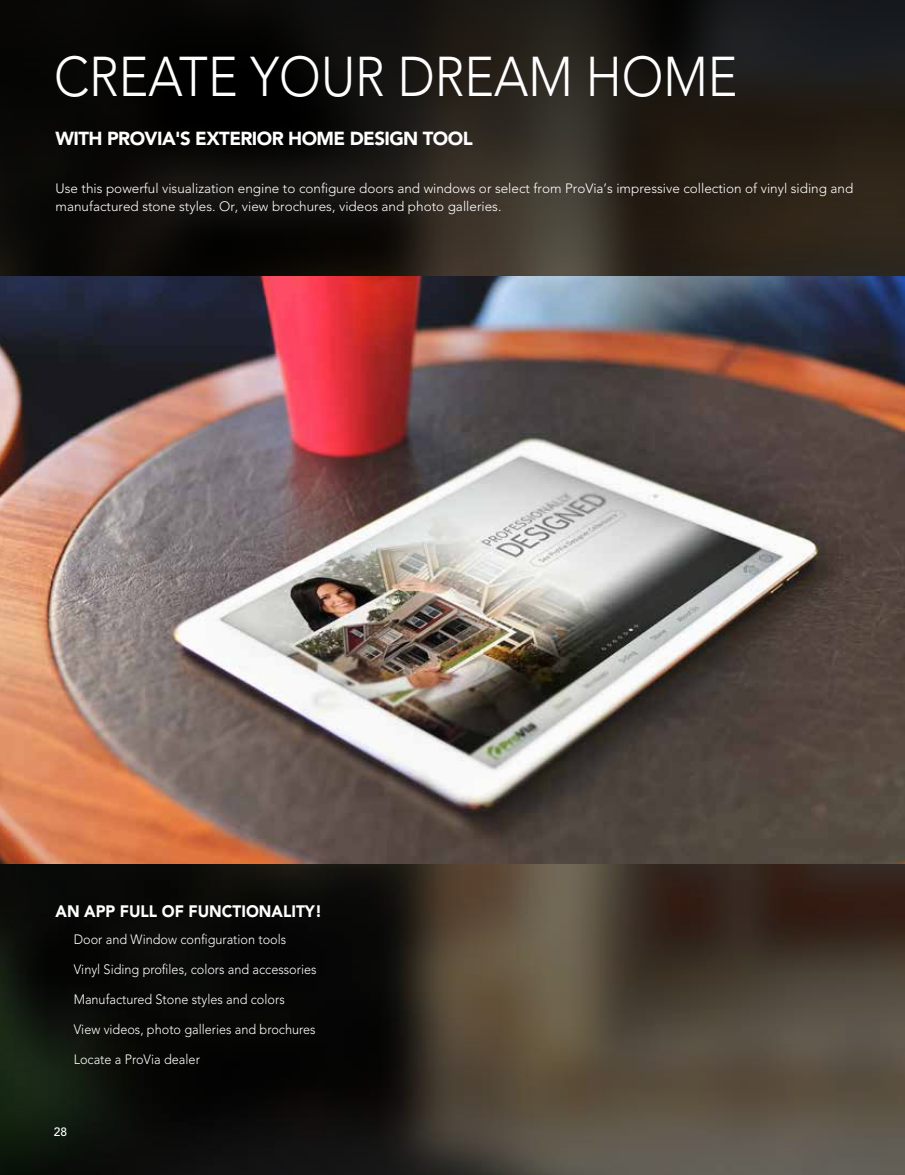
<style>
.page{position:relative;width:905px;height:1175px;background:#fff}
.page>*{position:absolute;margin:0;border:0;box-sizing:border-box;transform-origin:0 0}
.t1{font:300 55.5px "Avenir LT Std";color:#fff;scale:.9 1}
.t2{font:900 18.75px "Avenir LT Std";letter-spacing:-.03em;color:#fff}
.t3{font:900 16.5px "Avenir LT Std";color:#fff;scale:.94 1}
.t4{font:300 13.5px/18px "Avenir LT Std";color:#fff}
.t5{font:300 13.5px "Avenir LT Std";color:#fff;scale:.94 1}
.t6{font:500 12px "Avenir LT Std";color:#fff}
</style>
<div class="page">
<svg style="left:0;top:863px;width:904px;height:311px;background:#322c23"></svg>
<svg style="left:0;top:0;width:904px;height:277px;background:#1b1813"></svg>
<img style="left:0;top:277px;width:904px;height:586px">
<h1 class="t1" style="left:54px;top:44px;width:761px">CREATE YOUR DREAM HOME</h1>
<h2 class="t2" style="left:56px;top:127px;width:418px">WITH PROVIA'S EXTERIOR HOME DESIGN TOOL</h2>
<p class="t4" style="left:56px;top:180px;width:799px">Use this powerful visualization engine to configure doors and windows or select from ProVia’s impressive collection of vinyl siding and manufactured stone styles. Or, view brochures, videos and photo galleries.</p>
<p class="t3" style="left:56px;top:901px;width:285px">AN APP FULL OF FUNCTIONALITY!</p>
<p class="t5" style="left:74px;top:931px;width:227px">Door and Window configuration tools</p>
<p class="t5" style="left:74px;top:961px;width:260px">Vinyl Siding profiles, colors and accessories</p>
<p class="t5" style="left:74px;top:991px;width:226px">Manufactured Stone styles and colors</p>
<p class="t5" style="left:74px;top:1021px;width:259px">View videos, photo galleries and brochures</p>
<p class="t5" style="left:74px;top:1051px;width:136px">Locate a ProVia dealer</p>
<p class="t6" style="left:54px;top:1124px;width:15px">28</p>
</div>
